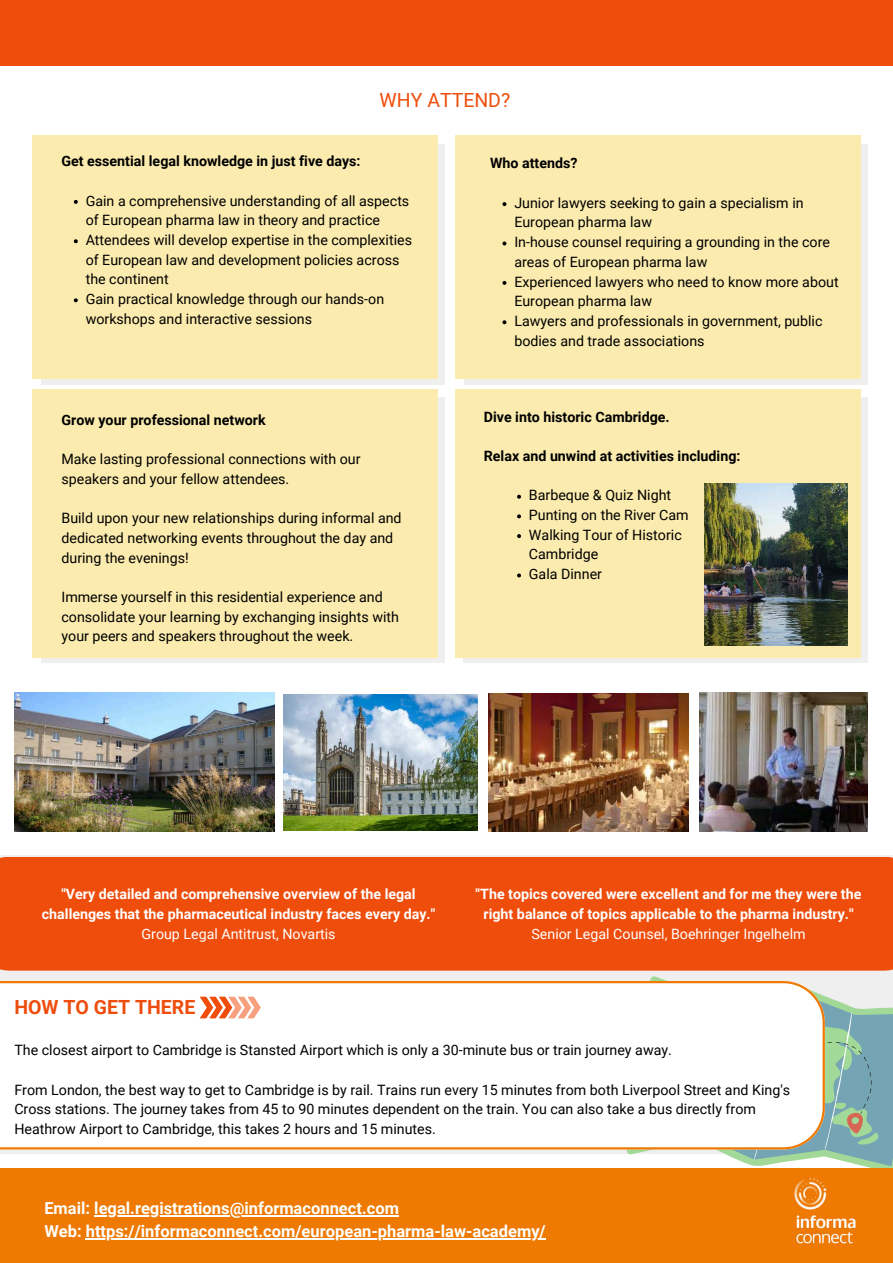
<style>
.page{position:relative;width:893px;height:1263px;background:#fff}
.page>*{position:absolute;margin:0;border:0;box-sizing:border-box;transform-origin:0 0}
.t1{font:700 19.5px "Roboto";color:#ee4d0c}
.t2{font:19.5px "Roboto";color:#ee4d0c}
.t3{font:700 16.5px/23px "Roboto";color:#fff}
.t4{font:15px/20.9px "Roboto";color:#fff}
.t5{font:14.25px/19.6px "Roboto";color:#000}
.t6{font:700 14.25px/19.6px "Roboto";color:#fff;text-align:center}
.t7{font:700 14.25px "Roboto";color:#000}
.t8{font:14.25px "Roboto";color:#fff}
.s1{font-weight:700}
</style>
<div class="page">
<div style="left:0;top:855px;width:893px;height:299px;background:#efefef"></div>
<div style="left:0;top:0;width:893px;height:66px;background:#ee4d0c"></div>
<svg style="left:634px;top:1007px;width:259px;height:159px;fill:#75a5b4"></svg>
<svg style="left:675px;top:996px;width:196px;height:164px;background:#96beaf"></svg>
<div style="left:0;top:981px;width:825px;height:168px;background:#fff"></div>
<div style="left:0;top:1168px;width:893px;height:95px;background:#ee7a04"></div>
<img style="left:782px;top:1165px;width:85px;height:79px">
<svg style="left:464px;top:145px;width:403px;height:240px;fill:#efefef"></svg>
<div style="left:455px;top:136px;width:405px;height:242px;background:#fbebae"></div>
<svg style="left:464px;top:397px;width:403px;height:266px;fill:#efefef"></svg>
<div style="left:455px;top:390px;width:405px;height:267px;background:#fbebae"></div>
<div style="left:41px;top:397px;width:404px;height:266px;background:#efefef"></div>
<div style="left:33px;top:390px;width:405px;height:267px;background:#fbebae"></div>
<img style="left:705px;top:483px;width:142px;height:162px">
<div style="left:42px;top:145px;width:403px;height:240px;background:#efefef"></div>
<div style="left:33px;top:136px;width:405px;height:242px;background:#fbebae"></div>
<svg style="left:200px;top:996px;width:61px;height:22px"></svg>
<img style="left:14px;top:692px;width:260px;height:140px">
<img style="left:283px;top:694px;width:194px;height:136px">
<img style="left:489px;top:693px;width:199px;height:139px">
<img style="left:699px;top:692px;width:168px;height:140px">
<div style="left:0;top:857px;width:893px;height:114px;background:#ee4d0c"></div>
<svg style="left:74px;top:200px;width:4px;height:4px"></svg>
<svg style="left:74px;top:239px;width:4px;height:4px"></svg>
<svg style="left:74px;top:298px;width:4px;height:4px"></svg>
<svg style="left:502px;top:202px;width:4px;height:4px"></svg>
<svg style="left:502px;top:242px;width:4px;height:3px"></svg>
<svg style="left:502px;top:281px;width:4px;height:4px"></svg>
<svg style="left:502px;top:320px;width:4px;height:4px"></svg>
<svg style="left:517px;top:495px;width:4px;height:4px"></svg>
<svg style="left:517px;top:514px;width:4px;height:4px"></svg>
<svg style="left:517px;top:534px;width:4px;height:4px"></svg>
<svg style="left:517px;top:573px;width:4px;height:4px"></svg>
<hr style="left:94px;top:1215px;width:305px;height:1px;background:#fff">
<hr style="left:86px;top:1238px;width:460px;height:1px;background:#fff">
<h1 class="t2" style="left:379px;top:86px;width:132px">WHY ATTEND?</h1>
<p class="t7" style="left:61px;top:151px;width:301px">Get essential legal knowledge in just five days:</p>
<p class="t5" style="left:86px;top:190px;width:328px">Gain a comprehensive understanding of all aspects of European pharma law in theory and practice Attendees will develop expertise in the complexities of European law and development policies across the continent<br>Gain practical knowledge through our hands-on workshops and interactive sessions</p>
<p class="t7" style="left:61px;top:410px;width:206px">Grow your professional network</p>
<p class="t5" style="left:61px;top:449px;width:301px">Make lasting professional connections with our speakers and your fellow attendees.</p>
<p class="t5" style="left:61px;top:508px;width:342px">Build upon your new relationships during informal and dedicated networking events throughout the day and during the evenings!</p>
<p class="t5" style="left:61px;top:586px;width:339px">Immerse yourself in this residential experience and consolidate your learning by exchanging insights with your peers and speakers throughout the week.</p>
<p class="t7" style="left:490px;top:153px;width:89px">Who attends?</p>
<p class="t5" style="left:514px;top:192px;width:326px">Junior lawyers seeking to gain a specialism in European pharma law<br>In-house counsel requiring a grounding in the core areas of European pharma law<br>Experienced lawyers who need to know more about European pharma law<br>Lawyers and professionals in government, public bodies and trade associations</p>
<p class="t7" style="left:484px;top:406px;width:187px">Dive into historic Cambridge.</p>
<p class="t7" style="left:484px;top:446px;width:258px">Relax and unwind at activities including:</p>
<p class="t5" style="left:529px;top:485px;width:161px">Barbeque &amp; Quiz Night<br>Punting on the River Cam<br>Walking Tour of Historic<br>Cambridge<br>Gala Dinner</p>
<p class="t6" style="left:42px;top:884px;width:395px">"Very detailed and comprehensive overview of the legal challenges that the pharmaceutical industry faces every day."</p>
<p class="t8" style="left:141px;top:923px;width:196px">Group Legal Antitrust, Novartis</p>
<h1 class="t1" style="left:14px;top:993px;width:182px">HOW TO GET THERE</h1>
<p class="t6" style="left:475px;top:884px;width:387px">"The topics covered were excellent and for me they were the right balance of topics applicable to the pharma industry."</p>
<p class="t8" style="left:531px;top:923px;width:276px">Senior Legal Counsel, Boehringer Ingelhelm</p>
<p class="t5" style="left:14px;top:1040px;width:659px">The closest airport to Cambridge is Stansted Airport which is only a 30-minute bus or train journey away.</p>
<p class="t5" style="left:14px;top:1079px;width:777px">From London, the best way to get to Cambridge is by rail. Trains run every 15 minutes from both Liverpool Street and King's<br>Cross stations. The journey takes from 45 to 90 minutes dependent on the train. You can also take a bus directly from<br>Heathrow Airport to Cambridge, this takes 2 hours and 15 minutes.</p>
<p class="t3" style="left:44px;top:1196px;width:503px">Email: legal.registrations@informaconnect.com<br>Web: https://informaconnect.com/european-pharma-law-academy/</p>
<p class="t4" style="left:29px;top:1201px;width:266px"><span class="s1">More Information:<br>Email:</span> legal.registrations@informa.com</p>
</div>
